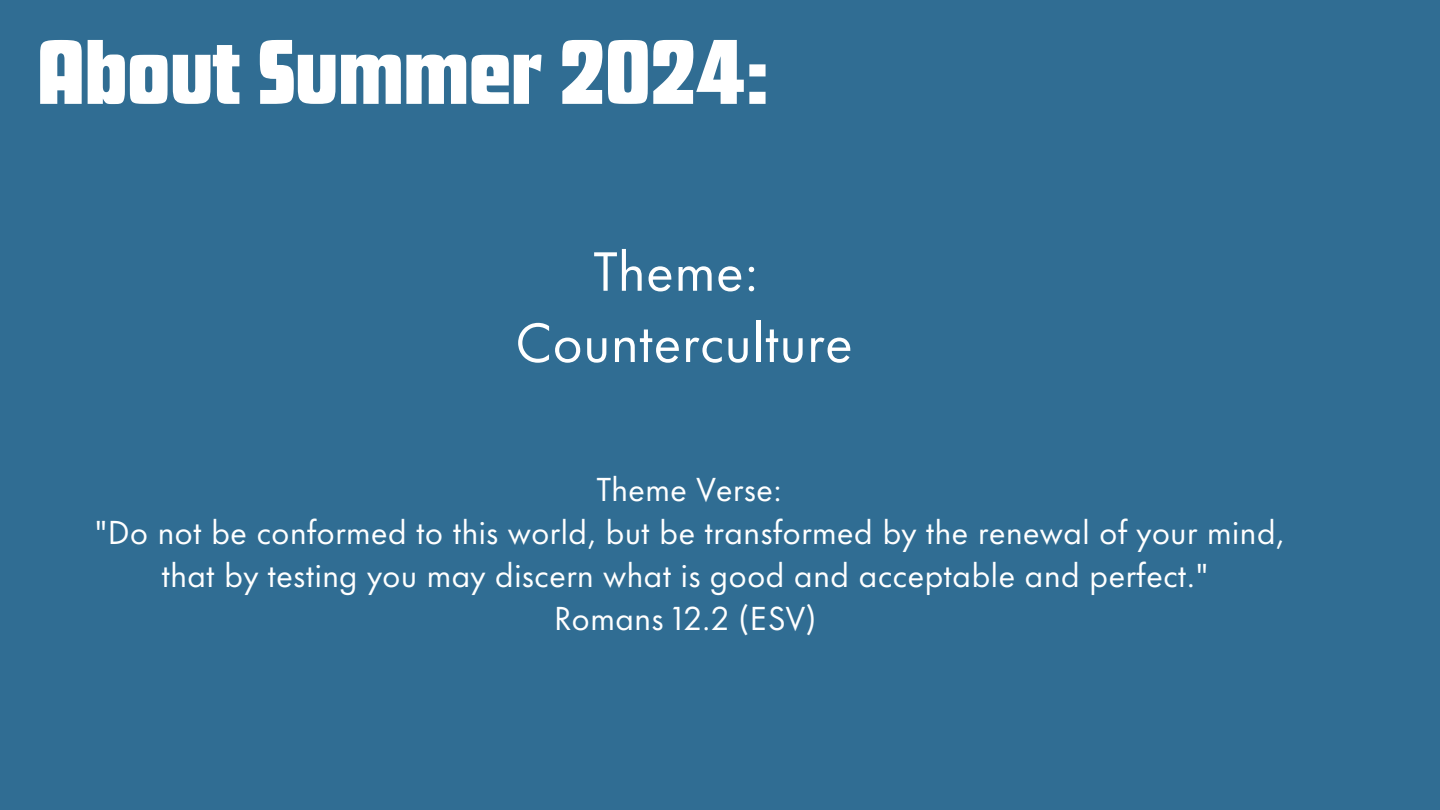
<style>
.page{position:relative;width:1440px;height:810px;background:#306d93}
.page>*{position:absolute;margin:0;border:0;box-sizing:border-box;transform-origin:0 0}
.t1{font:900 95.9px "Futura Now Display";color:#fff}
.t2{font:51px/71.2px "Futura Now Text";color:#fff;text-align:center}
.t3{font:30.7px/42.8px "Futura Now Text";color:#fff;text-align:center}
</style>
<div class="page">
<h1 class="t1" style="left:37px;top:10px;width:734px">About Summer 2024:</h1>
<h2 class="t2" style="left:515px;top:238px;width:340px">Theme:<br>Counterculture</h2>
<p class="t3" style="left:597px;top:469px;width:187px">Theme Verse:</p>
<p class="t3" style="left:94px;top:512px;width:1192px">"Do not be conformed to this world, but be transformed by the renewal of your mind, that by testing you may discern what is good and acceptable and perfect."</p>
<p class="t3" style="left:554px;top:598px;width:264px">Romans 12.2 (ESV)</p>
</div>
